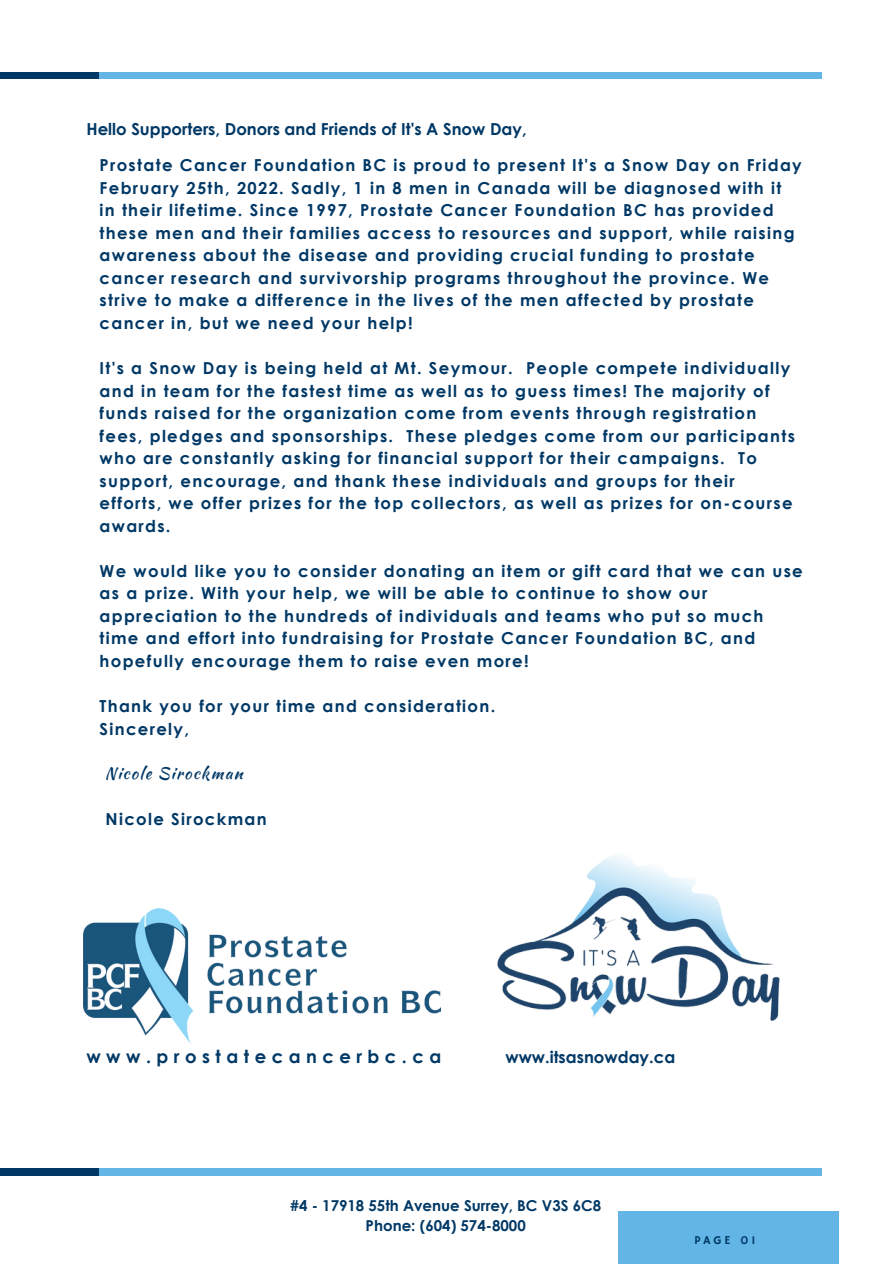
<style>
.page{position:relative;width:894px;height:1264px;background:#fff}
.page>*{position:absolute;margin:0;border:0;box-sizing:border-box;transform-origin:0 0}
.t1{font:700 18px "Century Gothic";letter-spacing:.305em;color:#003865}
.t2{font:700 16.5px/22.5px "Century Gothic";letter-spacing:.08em;color:#003865}
.t3{font:700 16.5px "Century Gothic";color:#003865}
.t4{font:16.5px "Kaushan Script";letter-spacing:.08em;color:#003865}
.t5{font:700 15px "Century Gothic";color:#003865}
.t6{font:12px "Hammersmith One";letter-spacing:.25em;color:#003865}
</style>
<div class="page">
<div style="left:0;top:72px;width:821px;height:7px;background:#62b5e5"></div>
<div style="left:0;top:72px;width:99px;height:7px;background:#003865"></div>
<img style="left:83px;top:908px;width:357px;height:136px">
<div style="left:0;top:1168px;width:821px;height:7px;background:#62b5e5"></div>
<div style="left:0;top:1168px;width:99px;height:7px;background:#003865"></div>
<div style="left:617px;top:1211px;width:221px;height:52px;background:#62b5e5"></div>
<img style="left:497px;top:855px;width:283px;height:166px">
<p class="t3" style="left:86px;top:118px;width:441px">Hello Supporters, Donors and Friends of It's A Snow Day,</p>
<p class="t2" style="left:99px;top:154px;width:703px">Prostate Cancer Foundation BC is proud to present It's a Snow Day on Friday February 25th, 2022. Sadly, 1 in 8 men in Canada will be diagnosed with it<br>in their lifetime. Since 1997, Prostate Cancer Foundation BC has provided these men and their families access to resources and support, while raising awareness about the disease and providing crucial funding to prostate cancer research and survivorship programs throughout the province. We strive to make a difference in the lives of the men affected by prostate cancer in, but we need your help!</p>
<p class="t2" style="left:99px;top:356px;width:696px">It's a Snow Day is being held at Mt. Seymour. People compete individually and in team for the fastest time as well as to guess times! The majority of funds raised for the organization come from events through registration fees, pledges and sponsorships. These pledges come from our participants who are constantly asking for financial support for their campaigns. To support, encourage, and thank these individuals and groups for their efforts, we offer prizes for the top collectors, as well as prizes for on-course awards.</p>
<p class="t2" style="left:99px;top:559px;width:704px">We would like you to consider donating an item or gift card that we can use as a prize. With your help, we will be able to continue to show our appreciation to the hundreds of individuals and teams who put so much time and effort into fundraising for Prostate Cancer Foundation BC, and hopefully encourage them to raise even more!</p>
<p class="t2" style="left:99px;top:694px;width:397px">Thank you for your time and consideration.</p>
<p class="t2" style="left:99px;top:716px;width:91px">Sincerely,</p>
<p class="t4" style="left:105px;top:760px;width:139px">Nicole Sirockman</p>
<p class="t2" style="left:105px;top:807px;width:163px">Nicole Sirockman</p>
<p class="t1" style="left:86px;top:1044px;width:356px">www.prostatecancerbc.ca</p>
<p class="t3" style="left:505px;top:1046px;width:171px">www.itsasnowday.ca</p>
<p class="t5" style="left:290px;top:1195px;width:312px">#4 - 17918 55th Avenue Surrey, BC V3S 6C8</p>
<p class="t5" style="left:365px;top:1215px;width:161px">Phone: (604) 574-8000</p>
<p class="t6" style="left:694px;top:1232px;width:63px">PAGE 01</p>
</div>
